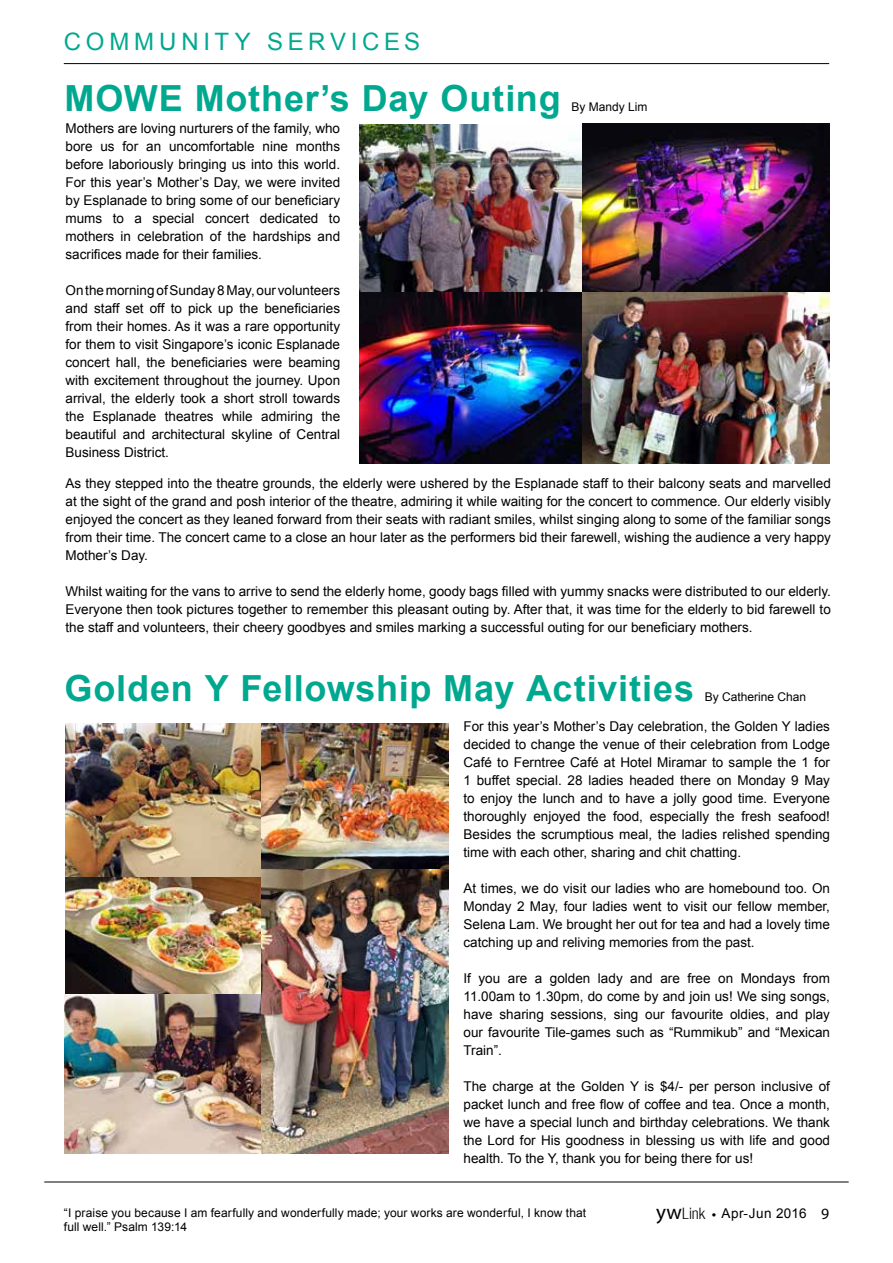
<style>
.page{position:relative;width:893px;height:1263px;background:#fff}
.page>*{position:absolute;margin:0;border:0;box-sizing:border-box;transform-origin:0 0}
.t1{font:700 36px "Arial";letter-spacing:.02em;color:#00a88f}
.t2{font:24px "Arial";letter-spacing:.195em;color:#00a88f}
.t3{font:15.75px "Myriad Pro";letter-spacing:-.005em;color:#000}
.t4{font:13.5px/18px "Arial";color:#000;text-align:justify}
.t5{font:13.5px "Arial";letter-spacing:.035em;color:#000}
.t6{font:12px "Arial";letter-spacing:.01em;color:#000}
.s1{font-size:21px}
.s2{font-family:"Helvetica Neue";font-weight:300;font-stretch:condensed}
</style>
<div class="page">
<hr style="left:64px;top:63px;width:765px;height:1px;background:#000">
<hr style="left:44px;top:1182px;width:805px;height:1px;background:#000">
<img style="left:65px;top:879px;width:197px;height:274px">
<img style="left:65px;top:723px;width:197px;height:156px">
<img style="left:262px;top:723px;width:186px;height:430px">
<img style="left:360px;top:125px;width:222px;height:338px">
<img style="left:582px;top:292px;width:247px;height:171px">
<img style="left:582px;top:123px;width:247px;height:169px">
<h2 class="t2" style="left:64px;top:26px;width:358px">COMMUNITY SERVICES</h2>
<h1 class="t1" style="left:65px;top:74px;width:498px">MOWE Mother’s Day Outing</h1>
<p class="t6" style="left:572px;top:99px;width:78px">By Mandy Lim</p>
<p class="t4" style="left:65px;top:119px;width:276px">Mothers are loving nurturers of the family, who bore us for an uncomfortable nine months before laboriously bringing us into this world.<br>For this year’s Mother’s Day, we were invited by Esplanade to bring some of our beneficiary mums to a special concert dedicated to mothers in celebration of the hardships and sacrifices made for their families.</p>
<p class="t4" style="left:65px;top:281px;width:276px">On the morning of Sunday 8 May, our volunteers and staff set off to pick up the beneficiaries from their homes. As it was a rare opportunity for them to visit Singapore’s iconic Esplanade concert hall, the beneficiaries were beaming with excitement throughout the journey. Upon arrival, the elderly took a short stroll towards the Esplanade theatres while admiring the beautiful and architectural skyline of Central Business District.</p>
<p class="t4" style="left:65px;top:474px;width:767px">As they stepped into the theatre grounds, the elderly were ushered by the Esplanade staff to their balcony seats and marvelled at the sight of the grand and posh interior of the theatre, admiring it while waiting for the concert to commence. Our elderly visibly enjoyed the concert as they leaned forward from their seats with radiant smiles, whilst singing along to some of the familiar songs from their time. The concert came to a close an hour later as the performers bid their farewell, wishing the audience a very happy Mother’s Day.</p>
<p class="t4" style="left:65px;top:582px;width:767px">Whilst waiting for the vans to arrive to send the elderly home, goody bags filled with yummy snacks were distributed to our elderly.<br>Everyone then took pictures together to remember this pleasant outing by. After that, it was time for the elderly to bid farewell to the staff and volunteers, their cheery goodbyes and smiles marking a successful outing for our beneficiary mothers.</p>
<h1 class="t1" style="left:65px;top:664px;width:631px">Golden Y Fellowship May Activities</h1>
<p class="t6" style="left:705px;top:688px;width:103px">By Catherine Chan</p>
<p class="t4" style="left:463px;top:717px;width:368px">For this year’s Mother’s Day celebration, the Golden Y ladies decided to change the venue of their celebration from Lodge Café to Ferntree Café at Hotel Miramar to sample the 1 for 1 buffet special. 28 ladies headed there on Monday 9 May to enjoy the lunch and to have a jolly good time. Everyone thoroughly enjoyed the food, especially the fresh seafood!<br>Besides the scrumptious meal, the ladies relished spending time with each other, sharing and chit chatting.</p>
<p class="t4" style="left:463px;top:879px;width:368px">At times, we do visit our ladies who are homebound too. On Monday 2 May, four ladies went to visit our fellow member, Selena Lam. We brought her out for tea and had a lovely time catching up and reliving memories from the past.</p>
<p class="t4" style="left:463px;top:969px;width:368px">If you are a golden lady and are free on Mondays from 11.00am to 1.30pm, do come by and join us! We sing songs, have sharing sessions, sing our favourite oldies, and play our favourite Tile-games such as “Rummikub” and “Mexican Train”.</p>
<p class="t4" style="left:463px;top:1077px;width:368px">The charge at the Golden Y is $4/- per person inclusive of packet lunch and free flow of coffee and tea. Once a month, we have a special lunch and birthday celebrations. We thank the Lord for His goodness in blessing us with life and good health. To the Y, thank you for being there for us!</p>
<p class="t6" style="left:64px;top:1205px;width:524px">“I praise you because I am fearfully and wonderfully made; your works are wonderful, I know that</p>
<p class="t3" style="left:656px;top:1204px;width:174px"><span class="s1">yw</span><span class="s2">Link</span> • Jul - Sep 2014 9</p>
<p class="t6" style="left:64px;top:1219px;width:125px">full well.” Psalm 139:14</p>
<p class="t5" style="left:722px;top:1204px;width:86px">Apr-Jun 2016</p>
</div>
